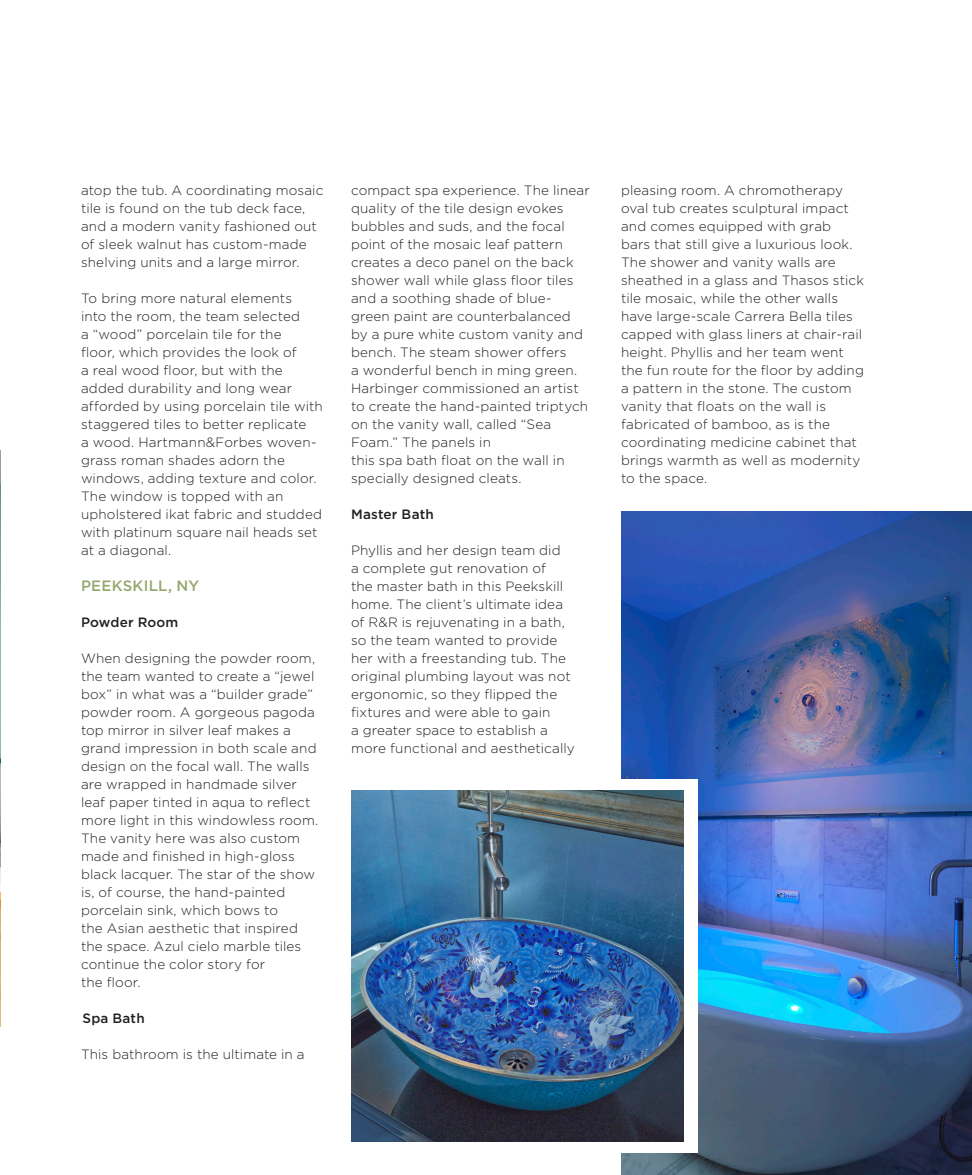
<style>
.page{position:relative;width:972px;height:1175px;background:#fff}
.page>*{position:absolute;margin:0;border:0;box-sizing:border-box;transform-origin:0 0}
.HDRSans{font:500 15px "Gotham";letter-spacing:.015em;color:#96a76f}
.BDYSans_9{font:300 13.5px/18px "Gotham";letter-spacing:.01em;color:#231f20}
.BDYSans_9-2{font:500 13.5px "Gotham";letter-spacing:.015em;color:#231f20}
</style>
<div class="page">
<img style="left:0;top:450px;width:1px;height:576px">
<img style="left:621px;top:512px;width:351px;height:662px">
<div style="left:351px;top:778px;width:347px;height:374px;background:#fff"></div>
<img style="left:351px;top:790px;width:333px;height:351px">
<p class="BDYSans_9" style="left:81px;top:180px;width:244px">atop the tub. A coordinating mosaic tile is found on the tub deck face, and a modern vanity fashioned out of sleek walnut has custom-made shelving units and a large mirror.</p>
<p class="BDYSans_9" style="left:81px;top:288px;width:243px">To bring more natural elements<br>into the room, the team selected<br>a “wood” porcelain tile for the<br>floor, which provides the look of<br>a real wood floor, but with the added durability and long wear afforded by using porcelain tile with staggered tiles to better replicate<br>a wood. Hartmann&amp;Forbes woven&shy;grass roman shades adorn the windows, adding texture and color.<br>The window is topped with an upholstered ikat fabric and studded with platinum square nail heads set at a diagonal.</p>
<p class="HDRSans" style="left:81px;top:577px;width:120px">PEEKSKILL, NY</p>
<p class="BDYSans_9-2" style="left:81px;top:614px;width:99px">Powder Room</p>
<p class="BDYSans_9" style="left:81px;top:648px;width:239px">When designing the powder room, the team wanted to create a “jewel box” in what was a “builder grade” powder room. A gorgeous pagoda top mirror in silver leaf makes a grand impression in both scale and design on the focal wall. The walls are wrapped in handmade silver leaf paper tinted in aqua to reflect more light in this windowless room.<br>The vanity here was also custom made and finished in high-gloss black lacquer. The star of the show is, of course, the hand-painted porcelain sink, which bows to<br>the Asian aesthetic that inspired the space. Azul cielo marble tiles continue the color story for<br>the floor.</p>
<p class="BDYSans_9-2" style="left:82px;top:1010px;width:64px">Spa Bath</p>
<p class="BDYSans_9" style="left:81px;top:1044px;width:225px">This bathroom is the ultimate in a</p>
<p class="BDYSans_9" style="left:351px;top:180px;width:240px">compact spa experience. The linear quality of the tile design evokes bubbles and suds, and the focal point of the mosaic leaf pattern creates a deco panel on the back shower wall while glass floor tiles and a soothing shade of blue&shy;green paint are counterbalanced by a pure white custom vanity and bench. The steam shower offers<br>a wonderful bench in ming green.<br>Harbinger commissioned an artist to create the hand-painted triptych on the vanity wall, called “Sea<br>Foam.” The panels in<br>this spa bath float on the wall in specially designed cleats.</p>
<p class="BDYSans_9-2" style="left:351px;top:506px;width:84px">Master Bath</p>
<p class="BDYSans_9" style="left:351px;top:540px;width:225px">Phyllis and her design team did<br>a complete gut renovation of<br>the master bath in this Peekskill home. The client’s ultimate idea of R&amp;R is rejuvenating in a bath, so the team wanted to provide her with a freestanding tub. The original plumbing layout was not ergonomic, so they flipped the fixtures and were able to gain<br>a greater space to establish a more functional and aesthetically</p>
<p class="BDYSans_9" style="left:621px;top:180px;width:245px">pleasing room. A chromotherapy oval tub creates sculptural impact and comes equipped with grab<br>bars that still give a luxurious look.<br>The shower and vanity walls are sheathed in a glass and Thasos stick tile mosaic, while the other walls have large-scale Carrera Bella tiles capped with glass liners at chair-rail height. Phyllis and her team went the fun route for the floor by adding a pattern in the stone. The custom vanity that floats on the wall is fabricated of bamboo, as is the coordinating medicine cabinet that brings warmth as well as modernity to the space.</p>
</div>
